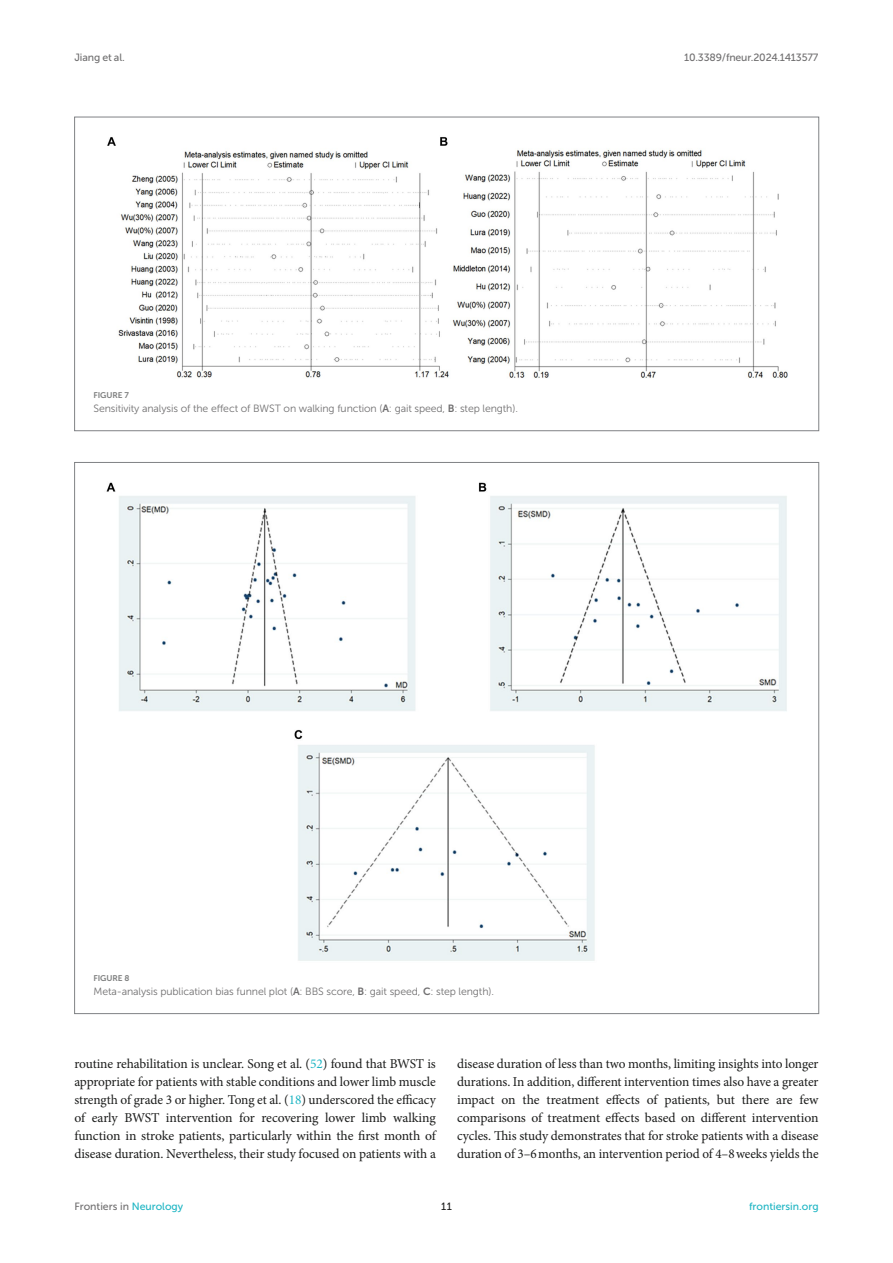
<style>
.page{position:relative;width:893px;height:1263px;background:#fff}
.page>*{position:absolute;margin:0;border:0;box-sizing:border-box;transform-origin:0 0}
.TEXT{font:13.5px/18px "Minion Pro";letter-spacing:-.005em;color:#1b1c1b;text-align:justify}
.FIG_LEG{font:10.5px "Museo Sans 300";letter-spacing:-.01em;color:#706f70}
.t1{font:10.5px "Museo Sans 500";letter-spacing:-.015em;color:#706f70}
.t2{font:10.5px "Museo Sans 500";color:#1db5c3}
.t3{font:10.5px "Museo Sans 500";color:#1b1c1b}
.FIG_HD{font:8.25px "Museo Sans 700";letter-spacing:-.01em;color:#7e7f7f}
.s1{font-family:"Museo Sans 700"}
.s2{color:#1db5c3}
</style>
<div class="page">
<img style="left:107px;top:137px;width:681px;height:241px">
<img style="left:106px;top:482px;width:681px;height:479px">
<p class="t1" style="left:74px;top:51px;width:52px">Jiang et al.</p>
<p class="t1" style="left:684px;top:51px;width:136px">10.3389/fneur.2024.1413577</p>
<p class="FIG_HD" style="left:94px;top:391px;width:37px">FIGURE 7</p>
<p class="FIG_LEG" style="left:94px;top:402px;width:426px">Sensitivity analysis of the effect of BWST on walking function (<span class="s1">A</span>: gait speed, <span class="s1">B</span>: step length).</p>
<p class="FIG_HD" style="left:94px;top:974px;width:37px">FIGURE 8</p>
<p class="FIG_LEG" style="left:94px;top:985px;width:402px">Meta-analysis publication bias funnel plot (<span class="s1">A</span>: BBS score, <span class="s1">B</span>: gait speed, <span class="s1">C</span>: step length).</p>
<p class="TEXT" style="left:74px;top:1055px;width:363px">routine rehabilitation is unclear. Song et al. (<span class="s2">52</span>) found that BWST is appropriate for patients with stable conditions and lower limb muscle strength of grade 3 or higher. Tong et al. (<span class="s2">18</span>) underscored the efficacy of early BWST intervention for recovering lower limb walking function in stroke patients, particularly within the first month of disease duration. Nevertheless, their study focused on patients with a</p>
<p class="TEXT" style="left:457px;top:1055px;width:363px">disease duration of less than two months, limiting insights into longer durations. In addition, different intervention times also have a greater impact on the treatment effects of patients, but there are few comparisons of treatment effects based on different intervention cycles. This study demonstrates that for stroke patients with a disease duration of 3–6months, an intervention period of 4–8weeks yields the</p>
<p class="t1" style="left:74px;top:1200px;width:110px">Frontiers in <span class="s2">Neurology</span></p>
<p class="t3" style="left:441px;top:1200px;width:12px">11</p>
<p class="t2" style="left:749px;top:1200px;width:71px">frontiersin.org</p>
</div>
